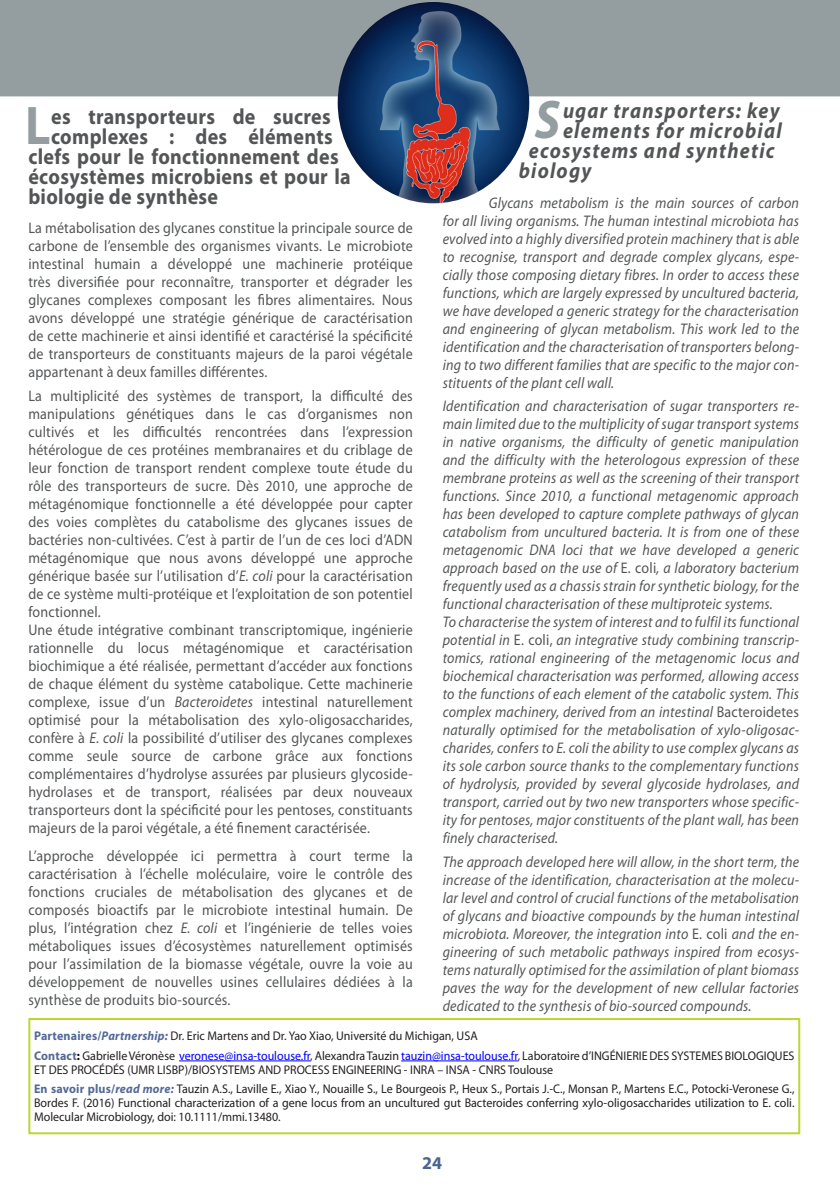
<style>
.page{position:relative;width:840px;height:1191px;background:#fff}
.page>*{position:absolute;margin:0;border:0;box-sizing:border-box;transform-origin:0 0}
.t1{font:700 54.6px "Myriad Pro";color:#949d9f;scale:.91 1}
.t2{font:italic 700 54.6px "Myriad Pro";color:#949d9f;scale:.91 1}
.t3{font:700 22px "Myriad Pro";letter-spacing:.015em;color:#545557;scale:.91 1}
.t4{font:italic 700 22px "Myriad Pro";letter-spacing:.06em;color:#545557;scale:.91 1}
.t5{font:700 18px "Myriad Pro";color:#4a6493}
.t6{font:italic 15.4px/18px "Myriad Pro";letter-spacing:.015em;color:#545557;text-align:justify;scale:.91 1}
.t7{font:15.4px/18px "Myriad Pro";letter-spacing:.015em;color:#545557;text-align:justify;scale:.91 1}
.t8{font:12.6px/14px "Myriad Pro";color:#231f20;scale:.95 1}
.s1{font-style:normal}
.s2{font-style:italic}
.s3{font-weight:700;color:#546997}
.s4{font-weight:700;font-style:italic;color:#546997}
.s5{font-weight:700;color:#000}
.s6{color:#00f}
</style>
<div class="page">
<div style="left:28px;top:1018px;width:771px;height:116px;border:2px solid #bed630"></div>
<div style="left:0;top:0;width:839px;height:96px;background:#949d9f"></div>
<hr style="left:179px;top:1060px;width:131px;height:1px;background:#00f">
<hr style="left:401px;top:1060px;width:116px;height:1px;background:#00f">
<img style="left:337px;top:2px;width:192px;height:201px">
<p class="t2" style="left:534px;top:90px;width:29px">S</p>
<p class="t4" style="left:562px;top:99px;width:239px">ugar transporters: key</p>
<p class="t1" style="left:25px;top:95px;width:29px">L</p>
<p class="t3" style="left:51px;top:104px;width:308px">es transporteurs de sucres</p>
<p class="t4" style="left:562px;top:119px;width:241px">elements for microbial</p>
<p class="t4" style="left:528px;top:139px;width:271px">ecosystems and synthetic</p>
<p class="t4" style="left:518px;top:159px;width:81px">biology</p>
<p class="t6" style="left:442px;top:194px;width:393px;text-indent:46px">Glycans metabolism is the main sources of carbon for all living organisms. The human intestinal microbiota has evolved into a highly diversified protein machinery that is able to recognise, transport and degrade complex glycans, espe&shy;cially those composing dietary fibres. In order to access these functions, which are largely expressed by uncultured bacteria, we have developed a generic strategy for the characterisation and engineering of glycan metabolism. This work led to the identification and the characterisation of transporters belong&shy;ing to two different families that are specific to the major con&shy;stituents of the plant cell wall.</p>
<p class="t6" style="left:442px;top:397px;width:393px">Identification and characterisation of sugar transporters re&shy;main limited due to the multiplicity of sugar transport systems in native organisms, the difficulty of genetic manipulation and the difficulty with the heterologous expression of these membrane proteins as well as the screening of their transport functions. Since 2010, a functional metagenomic approach has been developed to capture complete pathways of glycan catabolism from uncultured bacteria. It is from one of these metagenomic DNA loci that we have developed a generic approach based on the use of <span class="s1">E. coli</span>, a laboratory bacterium frequently used as a chassis strain for synthetic biology, for the functional characterisation of these multiproteic systems.</p>
<p class="t6" style="left:442px;top:613px;width:393px">To characterise the system of interest and to fulfil its functional potential in <span class="s1">E. coli,</span> an integrative study combining transcrip&shy;tomics, rational engineering of the metagenomic locus and biochemical characterisation was performed, allowing access to the functions of each element of the catabolic system. This complex machinery, derived from an intestinal <span class="s1">Bacteroidetes </span>naturally optimised for the metabolisation of xylo-oligosac&shy;charides, confers to E. coli the ability to use complex glycans as its sole carbon source thanks to the complementary functions of hydrolysis, provided by several glycoside hydrolases, and transport, carried out by two new transporters whose specific&shy;ity for pentoses, major constituents of the plant wall, has been finely characterised.</p>
<p class="t6" style="left:442px;top:853px;width:393px">The approach developed here will allow, in the short term, the increase of the identification, characterisation at the molecu&shy;lar level and control of crucial functions of the metabolisation of glycans and bioactive compounds by the human intestinal microbiota. Moreover, the integration into <span class="s1">E. coli</span> and the en&shy;gineering of such metabolic pathways inspired from ecosys&shy;tems naturally optimised for the assimilation of plant biomass paves the way for the development of new cellular factories dedicated to the synthesis of bio-sourced compounds.</p>
<p class="t3" style="left:51px;top:124px;width:311px">complexes : des éléments</p>
<p class="t3" style="left:28px;top:144px;width:342px">clefs pour le fonctionnement des</p>
<p class="t3" style="left:28px;top:164px;width:355px">écosystèmes microbiens et pour la</p>
<p class="t3" style="left:28px;top:184px;width:210px">biologie de synthèse</p>
<p class="t7" style="left:28px;top:219px;width:424px">La métabolisation des glycanes constitue la principale source de carbone de l’ensemble des organismes vivants. Le microbiote intestinal humain a développé une machinerie protéique très diversifiée pour reconnaître, transporter et dégrader les glycanes complexes composant les fibres alimentaires. Nous avons développé une stratégie générique de caractérisation de cette machinerie et ainsi identifié et caractérisé la spécificité de transporteurs de constituants majeurs de la paroi végétale appartenant à deux familles différentes.</p>
<p class="t7" style="left:28px;top:387px;width:424px">La multiplicité des systèmes de transport, la difficulté des manipulations génétiques dans le cas d’organismes non cultivés et les difficultés rencontrées dans l’expression hétérologue de ces protéines membranaires et du criblage de leur fonction de transport rendent complexe toute étude du rôle des transporteurs de sucre. Dès 2010, une approche de métagénomique fonctionnelle a été développée pour capter des voies complètes du catabolisme des glycanes issues de bactéries non-cultivées. C’est à partir de l’un de ces loci d’ADN métagénomique que nous avons développé une approche générique basée sur l’utilisation d’<span class="s2">E. coli</span> pour la caractérisation de ce système multi-protéique et l’exploitation de son potentiel fonctionnel.</p>
<p class="t7" style="left:28px;top:621px;width:424px">Une étude intégrative combinant transcriptomique, ingénierie rationnelle du locus métagénomique et caractérisation biochimique a été réalisée, permettant d’accéder aux fonctions de chaque élément du système catabolique. Cette machinerie complexe, issue d’un <span class="s2">Bacteroidetes</span> intestinal naturellement optimisé pour la métabolisation des xylo-oligosaccharides, confère à <span class="s2">E. coli</span> la possibilité d’utiliser des glycanes complexes comme seule source de carbone grâce aux fonctions complémentaires d’hydrolyse assurées par plusieurs glycoside&shy;hydrolases et de transport, réalisées par deux nouveaux transporteurs dont la spécificité pour les pentoses, constituants majeurs de la paroi végétale, a été finement caractérisée.</p>
<p class="t7" style="left:28px;top:847px;width:423px">L’approche développée ici permettra à court terme la caractérisation à l’échelle moléculaire, voire le contrôle des fonctions cruciales de métabolisation des glycanes et de composés bioactifs par le microbiote intestinal humain. De plus, l’intégration chez <span class="s2">E. coli</span> et l’ingénierie de telles voies métaboliques issues d’écosystèmes naturellement optimisés pour l’assimilation de la biomasse végétale, ouvre la voie au développement de nouvelles usines cellulaires dédiées à la synthèse de produits bio-sourcés.</p>
<p class="t8" style="left:34px;top:1029px;width:468px"><span class="s3">Partenaires/</span><span class="s4">Partnership:</span> Dr. Eric Martens and Dr. Yao Xiao, Université du Michigan, USA</p>
<p class="t8" style="left:34px;top:1048px;width:801px"><span class="s3">Contact</span><span class="s5">:</span> Gabrielle Véronèse <span class="s6">veronese@insa-toulouse.fr</span>, Alexandra Tauzin <span class="s6">tauzin@insa-toulouse.fr</span>, Laboratoire d’INGÉNIERIE DES SYSTEMES BIOLOGIQUES<br>ET DES PROCÉDÉS (UMR LISBP)/BIOSYSTEMS AND PROCESS ENGINEERING - INRA – INSA - CNRS Toulouse</p>
<p class="t8" style="left:34px;top:1082px;width:801px;text-align:justify"><span class="s3">En savoir plus/</span><span class="s4">read more:</span> Tauzin A.S., Laville E., Xiao Y., Nouaille S., Le Bourgeois P., Heux S., Portais J.-C., Monsan P., Martens E.C., Potocki-Veronese G., Bordes F. (2016) Functional characterization of a gene locus from an uncultured gut Bacteroides conferring xylo-oligosaccharides utilization to E. coli.<br>Molecular Microbiology, doi: 10.1111/mmi.13480.</p>
<p class="t5" style="left:422px;top:1153px;width:21px">24</p>
</div>
